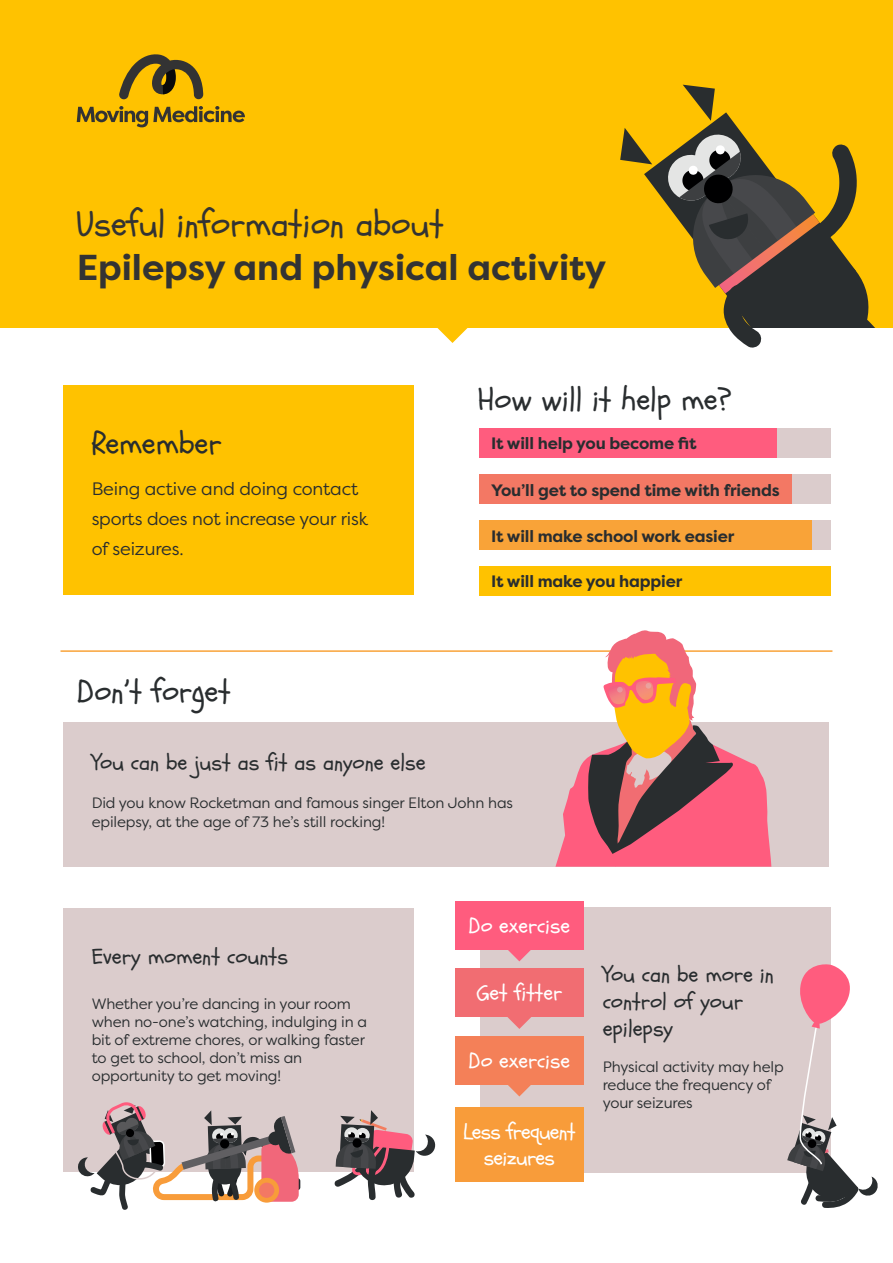
<style>
.page{position:relative;width:893px;height:1263px;background:#fff}
.page>*{position:absolute;margin:0;border:0;box-sizing:border-box;transform-origin:0 0}
.t1{font:700 36px "Filson Pro";color:#333}
.t2{font:36px "Schoolbell";color:#333}
.t3{font:31.5px "Schoolbell";color:#292d2f}
.t4{font:22.5px/27px "Schoolbell";color:#292d2f}
.t5{font:21.9px "Schoolbell";color:#fff}
.t6{font:21.9px/26.2px "Schoolbell";letter-spacing:-.03em;color:#fff;text-align:center}
.t7{font:18px/30px "Filson Pro";letter-spacing:-.01em;color:#292d2f}
.t8{font:700 16.5px "Filson Pro";letter-spacing:-.01em;color:#292d2f}
.t9{font:15px/18px "Filson Pro";letter-spacing:-.01em;color:#292d2f}
</style>
<div class="page">
<div style="left:0;top:0;width:893px;height:328px;background:#ffc200"></div>
<svg style="left:437px;top:328px;width:31px;height:15px"></svg>
<svg style="left:119px;top:54px;width:84px;height:45px"></svg>
<svg style="left:77px;top:106px;width:168px;height:21px"></svg>
<svg style="left:620px;top:85px;width:255px;height:263px"></svg>
<div style="left:63px;top:908px;width:351px;height:263px;background:#dbcccc"></div>
<div style="left:63px;top:722px;width:765px;height:145px;background:#dbcccc"></div>
<div style="left:480px;top:908px;width:351px;height:265px;background:#dbcccc"></div>
<div style="left:455px;top:901px;width:128px;height:48px;background:#ff5c7e"></div>
<div style="left:455px;top:1036px;width:128px;height:49px;background:#f48058"></div>
<div style="left:455px;top:969px;width:128px;height:48px;background:#f16d72"></div>
<div style="left:455px;top:1107px;width:128px;height:75px;background:#f89c3a"></div>
<svg style="left:507px;top:949px;width:24px;height:12px"></svg>
<svg style="left:507px;top:1017px;width:24px;height:12px"></svg>
<svg style="left:508px;top:1085px;width:23px;height:11px"></svg>
<div style="left:295px;top:1178px;width:5px;height:12px;background:#292d2f;border-radius:3px"></div>
<svg style="left:77px;top:1102px;width:222px;height:108px"></svg>
<svg style="left:334px;top:1110px;width:102px;height:91px"></svg>
<svg style="left:787px;top:964px;width:91px;height:244px"></svg>
<hr style="left:61px;top:650px;width:771px;height:2px;background:#f9a338">
<svg style="left:555px;top:630px;width:216px;height:237px"></svg>
<div style="left:480px;top:428px;width:351px;height:30px;background:#ff5c7e"></div>
<div style="left:480px;top:474px;width:351px;height:30px;background:#f37864"></div>
<div style="left:480px;top:520px;width:351px;height:30px;background:#f9a338"></div>
<div style="left:480px;top:566px;width:351px;height:30px;background:#ffc200"></div>
<div style="left:777px;top:428px;width:54px;height:30px;background:#dbcccc"></div>
<div style="left:793px;top:474px;width:38px;height:30px;background:#dbcccc"></div>
<div style="left:812px;top:520px;width:19px;height:30px;background:#dbcccc"></div>
<div style="left:63px;top:385px;width:350px;height:210px;background:#ffc200"></div>
<h1 class="t2" style="left:77px;top:201px;width:368px">Useful information about</h1>
<h1 class="t1" style="left:77px;top:244px;width:531px">Epilepsy and physical activity</h1>
<h2 class="t3" style="left:92px;top:422px;width:131px">Remember</h2>
<p class="t7" style="left:92px;top:473px;width:278px">Being active and doing contact sports does not increase your risk of seizures.</p>
<h2 class="t3" style="left:77px;top:670px;width:155px">Don’t forget</h2>
<h2 class="t3" style="left:478px;top:378px;width:256px">How will it help me?</h2>
<p class="t8" style="left:491px;top:432px;width:207px">It will help you become fit</p>
<p class="t8" style="left:491px;top:479px;width:290px">You’ll get to spend time with friends</p>
<p class="t8" style="left:491px;top:526px;width:245px">It will make school work easier</p>
<p class="t8" style="left:491px;top:571px;width:193px">It will make you happier</p>
<h3 class="t4" style="left:92px;top:750px;width:336px">You can be just as fit as anyone else</h3>
<p class="t9" style="left:92px;top:792px;width:423px;line-height:19.5px">Did you know Rocketman and famous singer Elton John has epilepsy, at the age of 73 he’s still rocking!</p>
<h3 class="t4" style="left:92px;top:944px;width:198px">Every moment counts</h3>
<p class="t9" style="left:92px;top:995px;width:277px">Whether you’re dancing in your room when no-one’s watching, indulging in a bit of extreme chores, or walking faster to get to school, don’t miss an opportunity to get moving!</p>
<h3 class="t5" style="left:469px;top:911px;width:103px">Do exercise</h3>
<h3 class="t5" style="left:477px;top:978px;width:87px">Get fitter</h3>
<h3 class="t5" style="left:469px;top:1046px;width:103px">Do exercise</h3>
<h3 class="t6" style="left:463px;top:1119px;width:114px">Less frequent seizures</h3>
<h3 class="t4" style="left:603px;top:961px;width:173px">You can be more in control of your epilepsy</h3>
<p class="t9" style="left:603px;top:1057px;width:183px">Physical activity may help reduce the frequency of your seizures</p>
</div>
